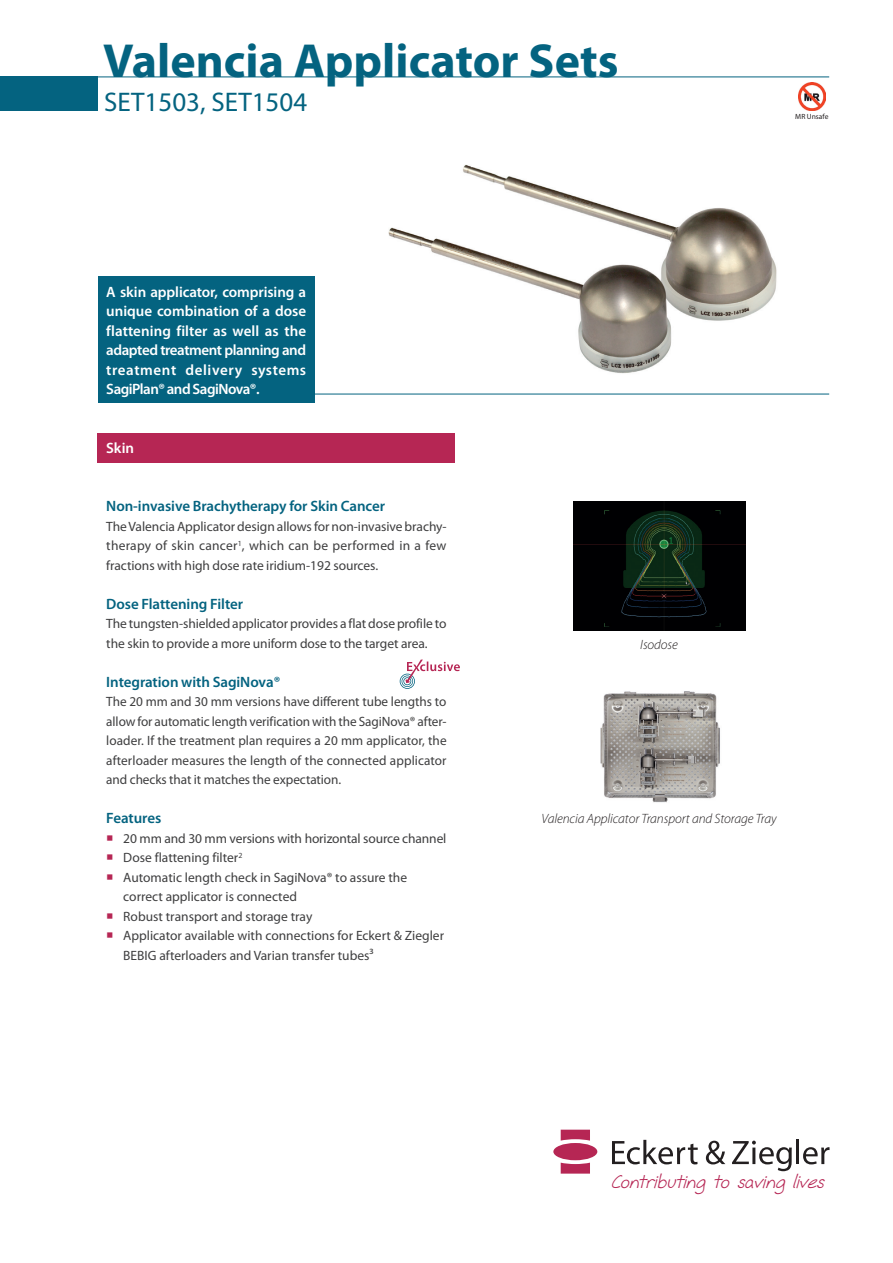
<style>
.page{position:relative;width:893px;height:1263px;background:#fff}
.page>*{position:absolute;margin:0;border:0;box-sizing:border-box;transform-origin:0 0}
.t1{font:700 48px "Myriad Pro";color:#046380}
.t2{font:27px "Myriad Pro";color:#046380}
.t3{font:italic 16.8px "Fh Hyperbole";letter-spacing:.005em;color:#b62654}
.t4{font:600 15px/19.5px "Myriad Pro";letter-spacing:.01em;color:#fff;text-align:justify}
.t5{font:600 15px "Myriad Pro";letter-spacing:-.005em;color:#046380}
.t6{font:13.5px/19.5px "Myriad Pro";letter-spacing:-.005em;color:#3e3e3f;text-align:justify}
.t7{font:italic 300 13.5px "Myriad Pro";letter-spacing:-.005em;color:#231f20}
.t8{font:7.5px "Myriad Pro";color:#231f20}
</style>
<div class="page">
<svg style="left:612px;top:1140px;width:86px;height:24px"></svg>
<svg style="left:706px;top:1141px;width:19px;height:23px"></svg>
<svg style="left:732px;top:1141px;width:60px;height:30px"></svg>
<hr style="left:796px;top:1140px;width:3px;height:24px;background:#231f20">
<svg style="left:803px;top:1147px;width:26px;height:17px"></svg>
<div style="left:553px;top:1143px;width:44px;height:17px;background:#b62654;border-radius:50%"></div>
<svg style="left:561px;top:1163px;width:29px;height:10px"></svg>
<svg style="left:561px;top:1130px;width:29px;height:10px"></svg>
<img style="left:798px;top:83px;width:28px;height:27px">
<svg style="left:400px;top:660px;width:60px;height:29px"></svg>
<img style="left:372px;top:165px;width:424px;height:229px">
<div style="left:0;top:77px;width:98px;height:34px;background:#046380"></div>
<div style="left:98px;top:433px;width:357px;height:30px;background:#b62654"></div>
<hr style="left:304px;top:394px;width:525px;height:1px;background:#046380">
<hr style="left:71px;top:77px;width:758px;height:1px;background:#046380">
<div style="left:98px;top:277px;width:217px;height:126px;background:#046380"></div>
<img style="left:573px;top:501px;width:173px;height:129px">
<img style="left:600px;top:691px;width:120px;height:112px">
<h1 class="t1" style="left:103px;top:30px;width:517px">Valencia Applicator Sets</h1>
<h2 class="t2" style="left:104px;top:85px;width:205px">SET1503, SET1504</h2>
<p class="t8" style="left:795px;top:112px;width:35px">MR Unsafe</p>
<p class="t4" style="left:106px;top:282px;width:201px">A skin applicator, comprising a unique combination of a dose flattening filter as well as the adapted treatment planning and treatment delivery systems SagiPlan® and SagiNova®.</p>
<p class="t4" style="left:106px;top:438px;width:29px">Skin</p>
<p class="t5" style="left:106px;top:497px;width:280px">Non-invasive Brachytherapy for Skin Cancer</p>
<p class="t6" style="left:106px;top:516px;width:342px">The Valencia Applicator design allows for non-invasive brachy&shy;therapy of skin cancer<sup>1</sup>, which can be performed in a few fractions with high dose rate iridium-192 sources.</p>
<p class="t5" style="left:106px;top:594px;width:138px">Dose Flattening Filter</p>
<p class="t6" style="left:106px;top:614px;width:342px">The tungsten-shielded applicator provides a flat dose profile to the skin to provide a more uniform dose to the target area.</p>
<p class="t5" style="left:106px;top:672px;width:175px">Integration with SagiNova®</p>
<p class="t6" style="left:106px;top:692px;width:342px">The 20 mm and 30 mm versions have different tube lengths to allow for automatic length verification with the SagiNova® after&shy;loader. If the treatment plan requires a 20 mm applicator, the afterloader measures the length of the connected applicator and checks that it matches the expectation.</p>
<p class="t5" style="left:106px;top:809px;width:57px">Features</p>
<p class="t6" style="left:123px;top:828px;width:325px;text-align:left">20 mm and 30 mm versions with horizontal source channel Dose flattening filter<sup>2<br></sup>Automatic length check in SagiNova® to assure the correct applicator is connected<br>Robust transport and storage tray<br>Applicator available with connections for Eckert &amp; Ziegler BEBIG afterloaders and Varian transfer tubes3</p>
<p class="t7" style="left:640px;top:636px;width:39px">Isodose</p>
<p class="t7" style="left:542px;top:811px;width:237px">Valencia Applicator Transport and Storage Tray</p>
<p class="t3" style="left:611px;top:1172px;width:214px">Contributing to saving lives</p>
</div>
